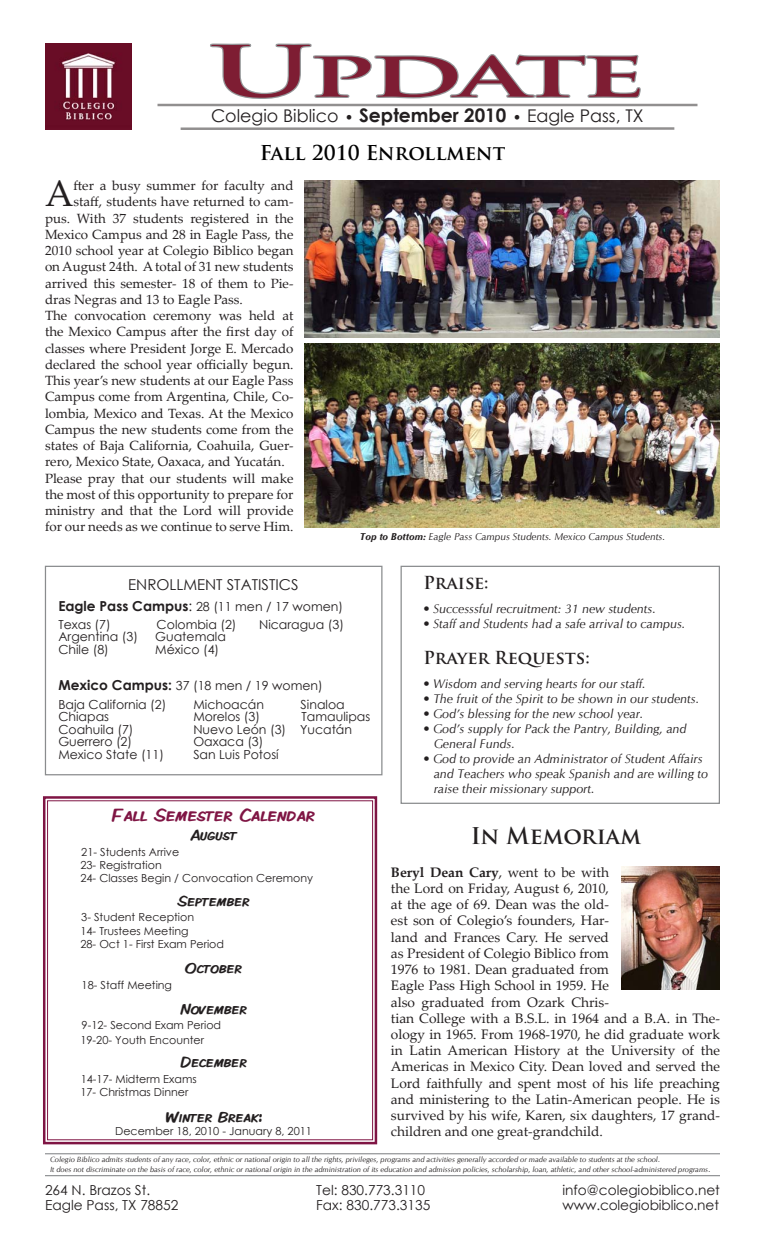
<style>
.page{position:relative;width:765px;height:1260px;background:#fff}
.page>*{position:absolute;margin:0;border:0;box-sizing:border-box;transform-origin:0 0}
.t1{font:700 62.5px "Trajan Pro";letter-spacing:-.05em;color:#7e1d33;scale:1.8 1}
.t2{font:36.75px "Palatino Linotype";color:#231f20}
.t3{font:700 22.5px "Trajan Pro";color:#231f20}
.t4{font:700 20px "Trajan Pro";color:#000}
.t5{font:18.75px "Jivetalk";color:#7f1544}
.t6{font:17.5px "Century Gothic";color:#231f20}
.t7{font:700 17.5px "Trajan Pro";color:#231f20}
.t8{font:15.5px "Jivetalk";color:#231f20}
.t9{font:15px "Century Gothic";color:#231f20}
.t10{font:13.75px/16.2px "Palatino Linotype";color:#231f20}
.t11{font:13.75px/15px "Century Gothic";color:#231f20}
.t12{font:13.38px/16.2px "Palatino Linotype";color:#231f20;text-align:justify}
.t13{font:italic 12.5px "CG Omega";color:#231f20}
.t14{font:12.5px "Century Gothic";color:#231f20}
.t15{font:11px "Century Gothic";color:#231f20}
.t16{font:italic 10px "CG Omega";color:#231f20}
.t17{font:italic 7.5px "CG Omega";color:#231f20}
.s1{font-size:68.75px}
.s2{font-size:37.5px}
.s3{font-weight:700;font-size:18.75px}
.s4{font-weight:700}
.s5{font-weight:700;font-size:13.75px}
.s6{font-size:13.75px}
.s7{font-size:8.12px}
</style>
<div class="page">
<svg style="left:210px;top:43px;width:431px;height:56px"></svg>
<img style="left:45px;top:44px;width:87px;height:86px">
<hr style="left:181px;top:127px;width:493px;height:3px;background:#231f20">
<hr style="left:158px;top:104px;width:540px;height:2px;background:#231f20">
<hr style="left:45px;top:1153px;width:675px;height:1px;background:#949698">
<hr style="left:45px;top:1175px;width:675px;height:1px;background:#949698">
<svg style="left:400px;top:565px;width:320px;height:239px"></svg>
<img style="left:305px;top:343px;width:415px;height:185px">
<img style="left:305px;top:180px;width:415px;height:157px">
<div style="left:45px;top:566px;width:337px;height:209px;background:#fff;border:1px solid #8a8c8e"></div>
<svg style="left:43px;top:796px;width:335px;height:349px"></svg>
<div style="left:47px;top:800px;width:326px;height:340px;border:1px solid #7f1544"></div>
<img style="left:621px;top:867px;width:99px;height:122px">
<p class="t1" style="left:209px;top:35px;width:244px"><span class="s1">U</span>pdate</p>
<p class="t6" style="left:211px;top:103px;width:434px">Colegio Biblico <span class="s2">.</span> <span class="s3">September 2010</span> <span class="s2">.</span> Eagle Pass, TX</p>
<p class="t4" style="left:260px;top:141px;width:247px">Fall 2010 Enrollment</p>
<p class="t2" style="left:45px;top:168px;width:30px">A</p>
<p class="t12" style="left:74px;top:177px;width:221px">fter a busy summer for faculty and</p>
<p class="t12" style="left:74px;top:193px;width:221px">staff, students have returned to cam-</p>
<p class="t12" style="left:45px;top:209px;width:250px">pus. With 37 students registered in the</p>
<p class="t12" style="left:45px;top:226px;width:250px">Mexico Campus and 28 in Eagle Pass, the</p>
<p class="t12" style="left:45px;top:242px;width:250px">2010 school year at Colegio Biblico began</p>
<p class="t12" style="left:45px;top:258px;width:250px">on August 24th. A total of 31 new students</p>
<p class="t12" style="left:45px;top:274px;width:250px">arrived this semester- 18 of them to Pie-</p>
<p class="t12" style="left:45px;top:291px;width:199px">dras Negras and 13 to Eagle Pass.</p>
<p class="t12" style="left:45px;top:307px;width:250px">The convocation ceremony was held at the Mexico Campus after the first day of classes where President Jorge E. Mercado declared the school year officially begun.<br>This year’s new students at our Eagle Pass Campus come from Argentina, Chile, Co&shy;lombia, Mexico and Texas. At the Mexico Campus the new students come from the states of Baja California, Coahuila, Guer&shy;rero, Mexico State, Oaxaca, and Yucatán.</p>
<p class="t12" style="left:45px;top:469px;width:250px">Please pray that our students will make the most of this opportunity to prepare for ministry and that the Lord will provide for our needs as we continue to serve Him.</p>
<p class="t16" style="left:360px;top:531px;width:307px"><span class="s4">Top to Bottom:</span> Eagle Pass Campus Students. Mexico Campus Students.</p>
<p class="t9" style="left:128px;top:574px;width:172px">ENROLLMENT STATISTICS</p>
<p class="t14" style="left:58px;top:598px;width:286px"><span class="s5">Eagle Pass Campus</span><span class="s6">:</span> 28 (11 men / 17 women)</p>
<p class="t14" style="left:58px;top:616px;width:54px">Texas (7)</p>
<p class="t14" style="left:157px;top:616px;width:81px">Colombia (2)</p>
<p class="t14" style="left:259px;top:616px;width:86px">Nicaragua (3)</p>
<p class="t14" style="left:58px;top:628px;width:81px">Argentina (3)</p>
<p class="t14" style="left:155px;top:628px;width:72px">Guatemala</p>
<p class="t14" style="left:58px;top:641px;width:52px">Chile (8)</p>
<p class="t14" style="left:155px;top:641px;width:66px">México (4)</p>
<p class="t14" style="left:58px;top:677px;width:266px"><span class="s5">Mexico Campus:</span> 37 (18 men / 19 women)</p>
<p class="t14" style="left:58px;top:696px;width:110px">Baja California (2)</p>
<p class="t14" style="left:193px;top:696px;width:72px">Michoacán</p>
<p class="t14" style="left:301px;top:696px;width:46px">Sinaloa</p>
<p class="t14" style="left:58px;top:708px;width:52px">Chiapas</p>
<p class="t14" style="left:193px;top:708px;width:68px">Morelos (3)</p>
<p class="t14" style="left:302px;top:708px;width:70px">Tamaulipas</p>
<p class="t14" style="left:58px;top:721px;width:77px">Coahuila (7)</p>
<p class="t14" style="left:193px;top:721px;width:160px">Nuevo León (3) Yucatán</p>
<p class="t14" style="left:58px;top:733px;width:75px">Guerrero (2)</p>
<p class="t14" style="left:193px;top:733px;width:72px">Oaxaca (3)</p>
<p class="t14" style="left:58px;top:746px;width:107px">Mexico State (11)</p>
<p class="t14" style="left:193px;top:746px;width:87px">San Luis Potosí</p>
<p class="t5" style="left:112px;top:804px;width:204px">Fall Semester Calendar</p>
<p class="t8" style="left:190px;top:826px;width:48px">August</p>
<p class="t15" style="left:81px;top:844px;width:99px">21- Students Arrive</p>
<p class="t15" style="left:80px;top:857px;width:83px">23- Registration</p>
<p class="t15" style="left:80px;top:871px;width:234px">24- Classes Begin / Convocation Ceremony</p>
<p class="t8" style="left:178px;top:892px;width:73px">September</p>
<p class="t15" style="left:81px;top:910px;width:114px">3- Student Reception</p>
<p class="t15" style="left:80px;top:923px;width:110px">14- Trustees Meeting</p>
<p class="t15" style="left:80px;top:936px;width:145px">28- Oct 1- First Exam Period</p>
<p class="t8" style="left:185px;top:959px;width:58px">October</p>
<p class="t15" style="left:82px;top:977px;width:92px">18- Staff Meeting</p>
<p class="t8" style="left:180px;top:1000px;width:68px">November</p>
<p class="t15" style="left:82px;top:1018px;width:141px">9-12- Second Exam Period</p>
<p class="t15" style="left:80px;top:1032px;width:125px">19-20- Youth Encounter</p>
<p class="t8" style="left:180px;top:1053px;width:68px">December</p>
<p class="t15" style="left:81px;top:1071px;width:118px">14-17- Midterm Exams</p>
<p class="t15" style="left:80px;top:1084px;width:110px">17- Christmas Dinner</p>
<p class="t8" style="left:166px;top:1108px;width:97px">Winter Break:</p>
<p class="t15" style="left:115px;top:1124px;width:198px">December 18, 2010 - January 8, 2011</p>
<p class="t7" style="left:423px;top:572px;width:67px">Praise:</p>
<p class="t13" style="left:423px;top:601px;width:234px">• Successsful recruitment: 31 new students.</p>
<p class="t13" style="left:423px;top:616px;width:263px">• Staff and Students had a safe arrival to campus.</p>
<p class="t7" style="left:423px;top:647px;width:168px">Prayer Requests:</p>
<p class="t13" style="left:423px;top:676px;width:224px">• Wisdom and serving hearts for our staff.</p>
<p class="t13" style="left:423px;top:691px;width:277px">• The fruit of the Spirit to be shown in our students.</p>
<p class="t13" style="left:423px;top:706px;width:222px">• God’s blessing for the new school year.</p>
<p class="t13" style="left:423px;top:721px;width:265px">• God’s supply for Pack the Pantry, Building, and</p>
<p class="t13" style="left:434px;top:736px;width:83px">General Funds.</p>
<p class="t13" style="left:423px;top:751px;width:281px">• God to provide an Administrator of Student Affairs</p>
<p class="t13" style="left:434px;top:766px;width:276px">and Teachers who speak Spanish and are willing to</p>
<p class="t13" style="left:434px;top:781px;width:162px">raise their missionary support.</p>
<p class="t3" style="left:471px;top:822px;width:172px">In Memoriam</p>
<p class="t10" style="left:391px;top:863px;width:331px"><span class="s4">Beryl Dean Cary</span>, went to be with<br>the Lord on Friday, August 6, 2010,<br>at the age of 69. Dean was the old-<br>est son of Colegio’s founders, Har-<br>land and Frances Cary. He served<br>as President of Colegio Biblico from<br>1976 to 1981. Dean graduated from<br>Eagle Pass High School in 1959. He<br>also graduated from Ozark Chris-<br>tian College with a B.S.L. in 1964 and a B.A. in The&shy;ology in 1965. From 1968-1970, he did graduate work in Latin American History at the University of the Americas in Mexico City. Dean loved and served the Lord faithfully and spent most of his life preaching and ministering to the Latin-American people. He is survived by his wife, Karen, six daughters, 17 grand&shy;children and one great-grandchild.</p>
<p class="t17" style="left:50px;top:1155px;width:612px">Colegio Biblico admits students of any race, color, ethnic or national origin to all the rights, privileges, programs and activities generally accorded or made available to students at the school.</p>
<p class="t17" style="left:50px;top:1164px;width:662px">It does not discriminate on the basis of race, color, ethnic or national origin in the administration of its education and admission policies, scholarship, loan, athletic, and other school-administered programs<span class="s7">.</span></p>
<p class="t11" style="left:45px;top:1183px;width:107px">264 N. Brazos St.</p>
<p class="t11" style="left:45px;top:1198px;width:135px">Eagle Pass, TX 78852</p>
<p class="t11" style="left:316px;top:1183px;width:110px">Tel: 830.773.3110</p>
<p class="t11" style="left:316px;top:1198px;width:116px">Fax: 830.773.3135</p>
<p class="t11" style="left:562px;top:1183px;width:159px">info@colegiobiblico.net www.colegiobiblico.net</p>
</div>
